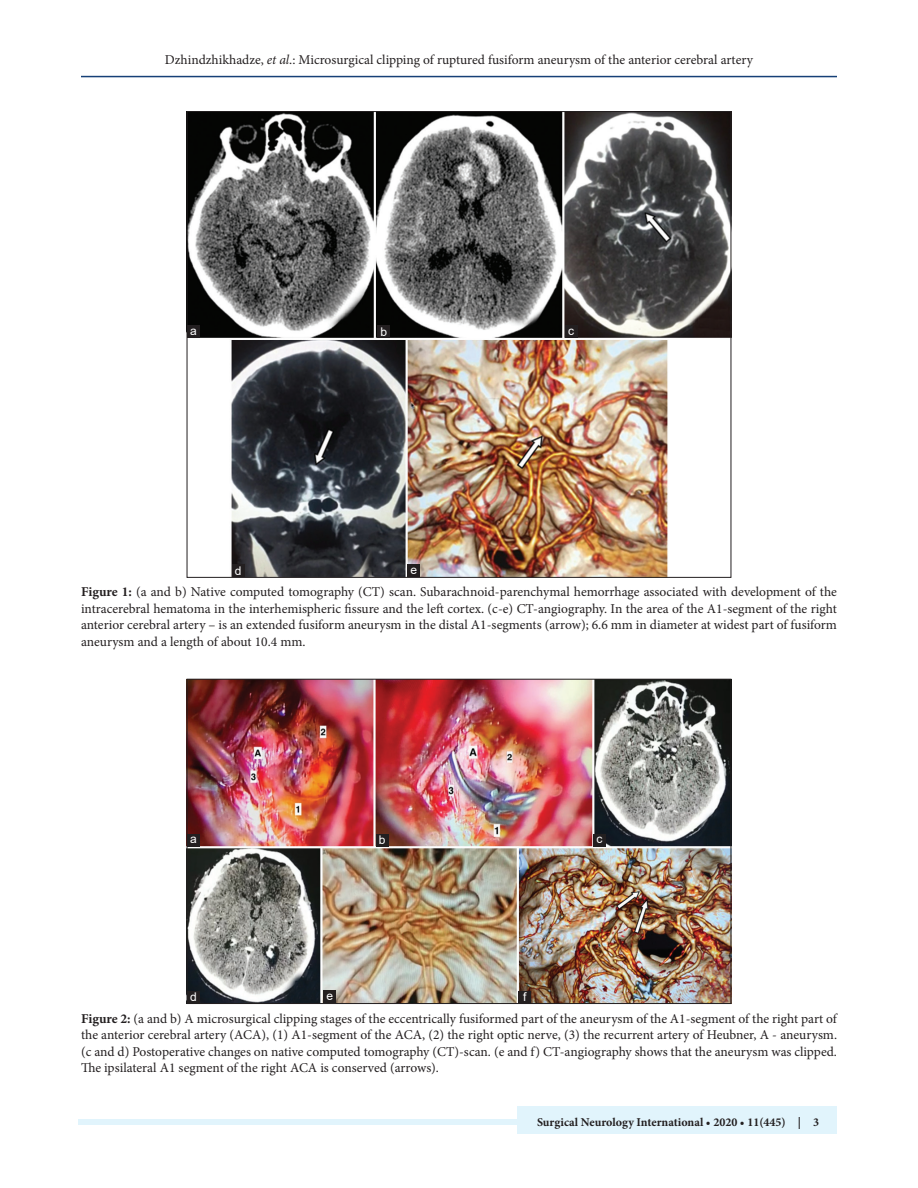
<style>
.page{position:relative;width:918px;height:1188px;background:#fff}
.page>*{position:absolute;margin:0;border:0;box-sizing:border-box;transform-origin:0 0}
.FGC{font:13.5px/16.5px "Minion Pro";color:#231f20;text-align:justify}
.JF{font:700 12px "Minion Pro";color:#231f20}
.LABEL{font:12px "Arial";color:#fff}
.s1{font-style:italic}
.s2{font-weight:700}
</style>
<div class="page">
<hr style="left:81px;top:76px;width:756px;height:1px;background:#164077">
<div style="left:78px;top:1119px;width:756px;height:6px;background:#e1f4fc"></div>
<div style="left:518px;top:1106px;width:319px;height:28px;background:#e1f4fc"></div>
<img style="left:189px;top:113px;width:540px;height:463px">
<div style="left:232px;top:564px;width:13px;height:13px;background:#231f20"></div>
<div style="left:565px;top:325px;width:13px;height:13px;background:#231f20"></div>
<div style="left:377px;top:325px;width:13px;height:13px;background:#231f20"></div>
<div style="left:187px;top:325px;width:13px;height:13px;background:#231f20"></div>
<div style="left:407px;top:564px;width:13px;height:13px;background:#231f20"></div>
<img style="left:189px;top:681px;width:540px;height:321px">
<div style="left:187px;top:991px;width:13px;height:12px;background:#231f20"></div>
<div style="left:593px;top:834px;width:13px;height:13px;background:#231f20"></div>
<div style="left:376px;top:834px;width:13px;height:13px;background:#231f20"></div>
<div style="left:518px;top:991px;width:13px;height:12px;background:#231f20"></div>
<div style="left:187px;top:834px;width:13px;height:13px;background:#231f20"></div>
<div style="left:323px;top:991px;width:13px;height:12px;background:#231f20"></div>
<p class="FGC" style="left:165px;top:51px;width:590px">Dzhindzhikhadze, <span class="s1">et al</span>.: Microsurgical clipping of ruptured fusiform aneurysm of the anterior cerebral artery</p>
<p class="LABEL" style="left:190px;top:322px;width:8px">a</p>
<p class="LABEL" style="left:380px;top:323px;width:8px">b</p>
<p class="LABEL" style="left:568px;top:322px;width:7px">c</p>
<p class="LABEL" style="left:235px;top:563px;width:8px">d</p>
<p class="LABEL" style="left:410px;top:562px;width:8px">e</p>
<p class="FGC" style="left:81px;top:584px;width:758px"><span class="s2">Figure 1:</span> (a and b) Native computed tomography (CT) scan. Subarachnoid-parenchymal hemorrhage associated with development of the intracerebral hematoma in the interhemispheric fissure and the left cortex. (c-e) CT-angiography. In the area of the A1-segment of the right anterior cerebral artery – is an extended fusiform aneurysm in the distal A1-segments (arrow); 6.6 mm in diameter at widest part of fusiform aneurysm and a length of about 10.4 mm.</p>
<p class="LABEL" style="left:190px;top:831px;width:8px">a</p>
<p class="LABEL" style="left:190px;top:989px;width:8px">d</p>
<p class="LABEL" style="left:379px;top:832px;width:8px">b</p>
<p class="LABEL" style="left:597px;top:831px;width:7px">c</p>
<p class="LABEL" style="left:326px;top:988px;width:8px">e</p>
<p class="LABEL" style="left:523px;top:989px;width:5px">f</p>
<p class="FGC" style="left:81px;top:1010px;width:758px"><span class="s2">Figure 2:</span> (a and b) A microsurgical clipping stages of the eccentrically fusiformed part of the aneurysm of the A1-segment of the right part of the anterior cerebral artery (ACA), (1) A1-segment of the ACA, (2) the right optic nerve, (3) the recurrent artery of Heubner, А - aneurysm. (c and d) Postoperative changes on native computed tomography (CT)-scan. (e and f) CT-angiography shows that the aneurysm was clipped.<br>The ipsilateral A1 segment of the right ACA is conserved (arrows).</p>
<p class="JF" style="left:537px;top:1113px;width:284px">Surgical Neurology International • 2020 • 11(445) | 3</p>
</div>
